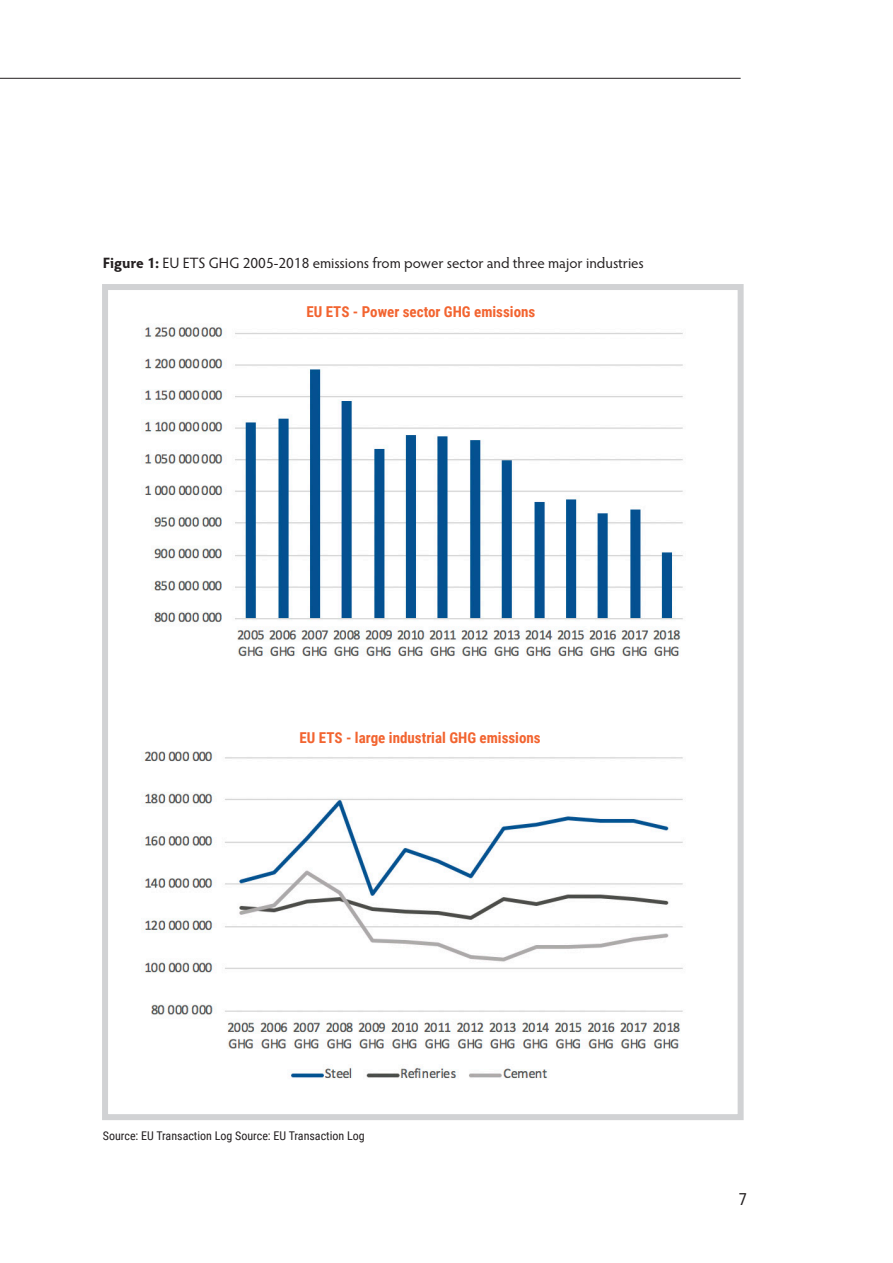
<style>
.page{position:relative;width:893px;height:1263px;background:#fff}
.page>*{position:absolute;margin:0;border:0;box-sizing:border-box;transform-origin:0 0}
.t1{font:16.5px "Roboto Condensed";color:#231f20}
.Hypatia_text{font:15px "Hypatia Sans Pro";color:#231f20}
.Diagrams{font:700 15px "Roboto Condensed";color:#f26430}
.Diagrams-2{font:12px "Roboto Condensed";color:#231f20}
.s1{font-weight:700}
</style>
<div class="page">
<img style="left:141px;top:751px;width:542px;height:328px">
<img style="left:142px;top:326px;width:541px;height:331px">
<div style="left:102px;top:284px;width:642px;height:836px;border:6px solid #d1d2d4"></div>
<hr style="left:0;top:78px;width:741px;height:1px;background:#231f20">
<hr style="left:0;top:1190px;width:791px;height:1px;background:#231f20">
<p class="Hypatia_text" style="left:103px;top:252px;width:542px"><span class="s1">Figure 1:</span> EU ETS GHG 2005-2018 emissions from power sector and three major industries</p>
<p class="Diagrams" style="left:306px;top:301px;width:230px">EU ETS - Power sector GHG emissions</p>
<p class="Diagrams" style="left:300px;top:727px;width:243px">EU ETS - large industrial GHG emissions</p>
<p class="Diagrams-2" style="left:103px;top:1127px;width:263px">Source: EU Transaction Log Source: EU Transaction Log</p>
<p class="t1" style="left:739px;top:1188px;width:10px">7</p>
</div>
